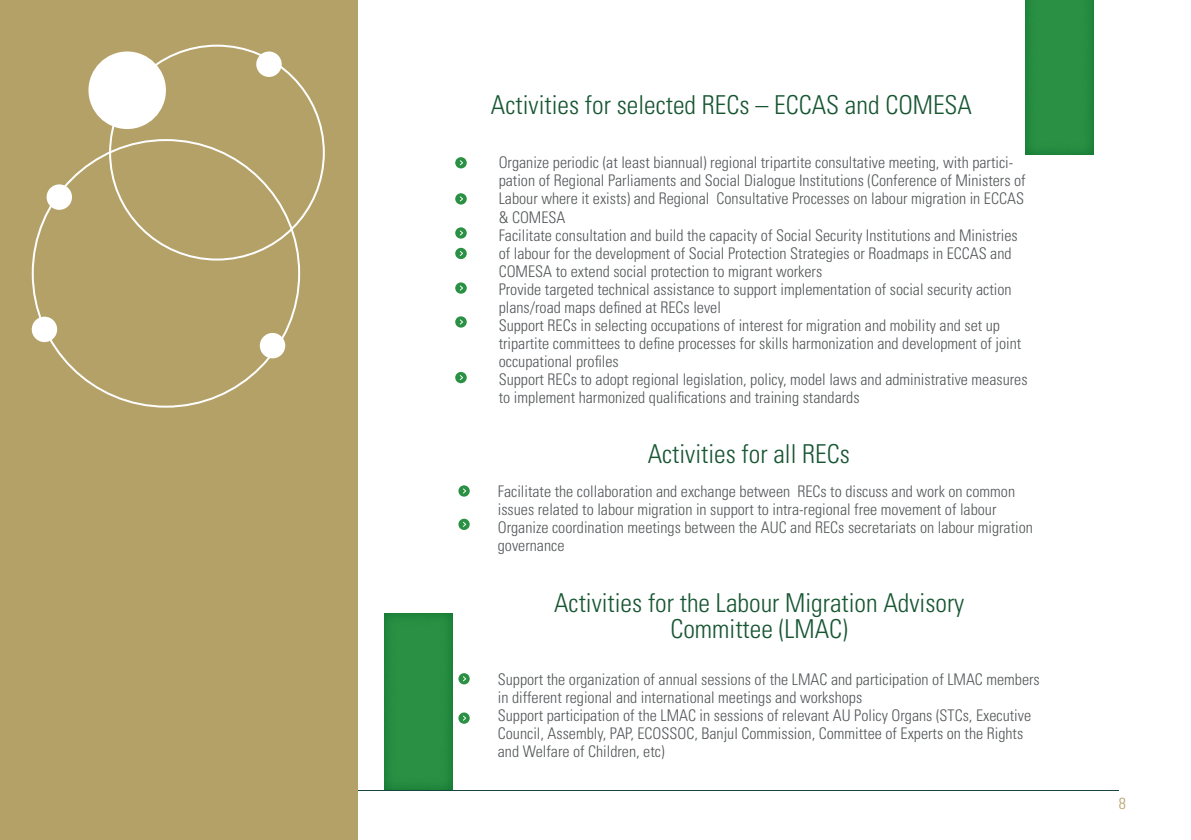
<style>
.page{position:relative;width:1191px;height:840px;background:#fff}
.page>*{position:absolute;margin:0;border:0;box-sizing:border-box;transform-origin:0 0}
.t1{font:300 condensed 26px/26px "Univers LT Std";color:#175632;text-align:center}
.t2{font:300 condensed 16px/18px "Univers LT Std";color:#545759}
.t3{font:300 condensed 16px "Univers LT Std";color:#b4a168}
</style>
<div class="page">
<div style="left:0;top:0;width:357px;height:839px;background:#b4a168"></div>
<div style="left:88px;top:51px;width:78px;height:78px;background:#fff;border-radius:50%"></div>
<div style="left:256px;top:51px;width:26px;height:26px;background:#fff;border-radius:50%"></div>
<div style="left:47px;top:184px;width:25px;height:26px;background:#fff;border-radius:50%"></div>
<div style="left:32px;top:316px;width:25px;height:26px;background:#fff;border-radius:50%"></div>
<div style="left:260px;top:333px;width:25px;height:25px;background:#fff;border-radius:50%"></div>
<svg style="left:455px;top:157px;width:12px;height:11px"></svg>
<svg style="left:455px;top:193px;width:12px;height:11px"></svg>
<svg style="left:455px;top:227px;width:12px;height:11px"></svg>
<svg style="left:455px;top:248px;width:12px;height:11px"></svg>
<svg style="left:455px;top:282px;width:12px;height:11px"></svg>
<svg style="left:455px;top:316px;width:12px;height:11px"></svg>
<svg style="left:455px;top:372px;width:12px;height:11px"></svg>
<svg style="left:384px;top:613px;width:69px;height:177px;background:#278d41"></svg>
<svg style="left:1025px;top:0;width:69px;height:155px;background:#278d41"></svg>
<svg style="left:458px;top:518px;width:12px;height:11px"></svg>
<svg style="left:458px;top:485px;width:12px;height:11px"></svg>
<svg style="left:458px;top:712px;width:12px;height:11px"></svg>
<svg style="left:458px;top:673px;width:12px;height:11px"></svg>
<p class="t1" style="left:491px;top:91px;width:482px">Activities for selected RECs – ECCAS and COMESA</p>
<p class="t2" style="left:499px;top:154px;width:528px">Organize periodic (at least biannual) regional tripartite consultative meeting, with partici&shy;pation of Regional Parliaments and Social Dialogue Institutions (Conference of Ministers of Labour where it exists) and Regional Consultative Processes on labour migration in ECCAS &amp; COMESA</p>
<p class="t2" style="left:499px;top:226px;width:520px">Facilitate consultation and build the capacity of Social Security Institutions and Ministries of labour for the development of Social Protection Strategies or Roadmaps in ECCAS and<br>COMESA to extend social protection to migrant workers</p>
<p class="t2" style="left:499px;top:280px;width:514px">Provide targeted technical assistance to support implementation of social security action plans/road maps defined at RECs level</p>
<p class="t2" style="left:499px;top:316px;width:524px">Support RECs in selecting occupations of interest for migration and mobility and set up tripartite committees to define processes for skills harmonization and development of joint occupational profiles</p>
<p class="t2" style="left:499px;top:370px;width:530px">Support RECs to adopt regional legislation, policy, model laws and administrative measures to implement harmonized qualifications and training standards</p>
<p class="t1" style="left:647px;top:440px;width:204px">Activities for all RECs</p>
<p class="t2" style="left:498px;top:482px;width:519px">Facilitate the collaboration and exchange between RECs to discuss and work on common issues related to labour migration in support to intra-regional free movement of labour</p>
<p class="t2" style="left:498px;top:518px;width:536px">Organize coordination meetings between the AUC and RECs secretariats on labour migration governance</p>
<p class="t1" style="left:554px;top:589px;width:412px">Activities for the Labour Migration Advisory<br>Committee (LMAC)</p>
<p class="t2" style="left:498px;top:669px;width:543px">Support the organization of annual sessions of the LMAC and participation of LMAC members in different regional and international meetings and workshops</p>
<p class="t2" style="left:498px;top:705px;width:535px">Support participation of the LMAC in sessions of relevant AU Policy Organs (STCs, Executive<br>Council, Assembly, PAP, ECOSSOC, Banjul Commission, Committee of Experts on the Rights and Welfare of Children, etc)</p>
<p class="t3" style="left:1118px;top:792px;width:9px">8</p>
</div>
